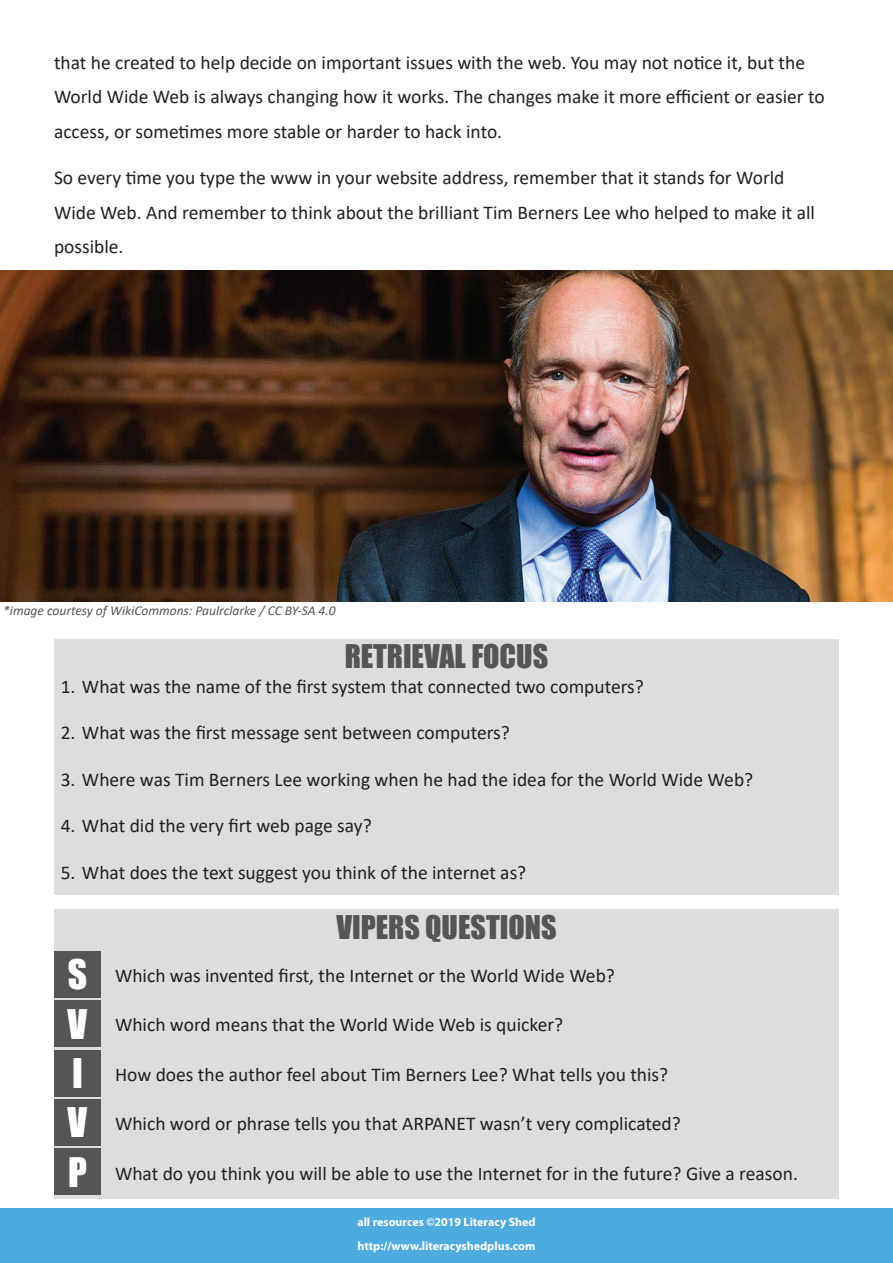
<style>
.page{position:relative;width:893px;height:1263px;background:#fff}
.page>*{position:absolute;margin:0;border:0;box-sizing:border-box;transform-origin:0 0}
.t1{font:30px "Impact";color:#545554}
.t2{font:19.5px/34.5px "Calibri";color:#231f20}
.t3{font:italic 13.5px "Calibri";color:#545555}
.t4{font:700 12px/24px "Myriad Pro";color:#fff}
.s1{font-family:"Impact";font-size:37.5px;color:#fff}
</style>
<div class="page">
<div style="left:0;top:1209px;width:893px;height:54px;background:#4eabe0"></div>
<div style="left:54px;top:639px;width:785px;height:255px;background:#ddddde"></div>
<div style="left:54px;top:909px;width:785px;height:289px;background:#ddddde"></div>
<div style="left:54px;top:951px;width:47px;height:47px;background:#545555"></div>
<div style="left:54px;top:1000px;width:47px;height:47px;background:#545555"></div>
<div style="left:54px;top:1050px;width:47px;height:46px;background:#545555"></div>
<div style="left:54px;top:1099px;width:47px;height:47px;background:#545555"></div>
<div style="left:54px;top:1148px;width:47px;height:47px;background:#545555"></div>
<img style="left:0;top:270px;width:893px;height:331px">
<p class="t2" style="left:54px;top:44px;width:772px">that he created to help decide on important issues with the web. You may not notice it, but the<br>World Wide Web is always changing how it works. The changes make it more efficient or easier to access, or sometimes more stable or harder to hack into.</p>
<p class="t2" style="left:54px;top:160px;width:762px">So every time you type the www in your website address, remember that it stands for World<br>Wide Web. And remember to think about the brilliant Tim Berners Lee who helped to make it all possible.</p>
<p class="t3" style="left:3px;top:602px;width:334px">*image courtesy of WikiCommons: Paulrclarke / CC BY-SA 4.0</p>
<h1 class="t1" style="left:345px;top:633px;width:205px">RETRIEVAL FOCUS</h1>
<p class="t2" style="left:61px;top:668px;width:585px">1. What was the name of the first system that connected two computers?</p>
<p class="t2" style="left:61px;top:715px;width:451px">2. What was the first message sent between computers?</p>
<p class="t2" style="left:61px;top:761px;width:694px">3. Where was Tim Berners Lee working when he had the idea for the World Wide Web?</p>
<p class="t2" style="left:61px;top:808px;width:313px">4. What did the very firt web page say?</p>
<p class="t2" style="left:61px;top:854px;width:467px">5. What does the text suggest you think of the internet as?</p>
<h1 class="t1" style="left:336px;top:904px;width:222px">VIPERS QUESTIONS</h1>
<p class="t2" style="left:68px;top:958px;width:549px"><span class="s1">S</span> Which was invented first, the Internet or the World Wide Web?</p>
<p class="t2" style="left:68px;top:1007px;width:497px"><span class="s1">V</span> Which word means that the World Wide Web is quicker?</p>
<p class="t2" style="left:72px;top:1056px;width:598px"><span class="s1">I</span> How does the author feel about Tim Berners Lee? What tells you this?</p>
<p class="t2" style="left:68px;top:1106px;width:615px"><span class="s1">V</span> Which word or phrase tells you that ARPANET wasn’t very complicated?</p>
<p class="t2" style="left:68px;top:1155px;width:731px"><span class="s1">P</span> What do you think you will be able to use the Internet for in the future? Give a reason.</p>
<p class="t4" style="left:357px;top:1209px;width:180px">all resources ©2019 Literacy Shed http://www.literacyshedplus.com</p>
</div>
